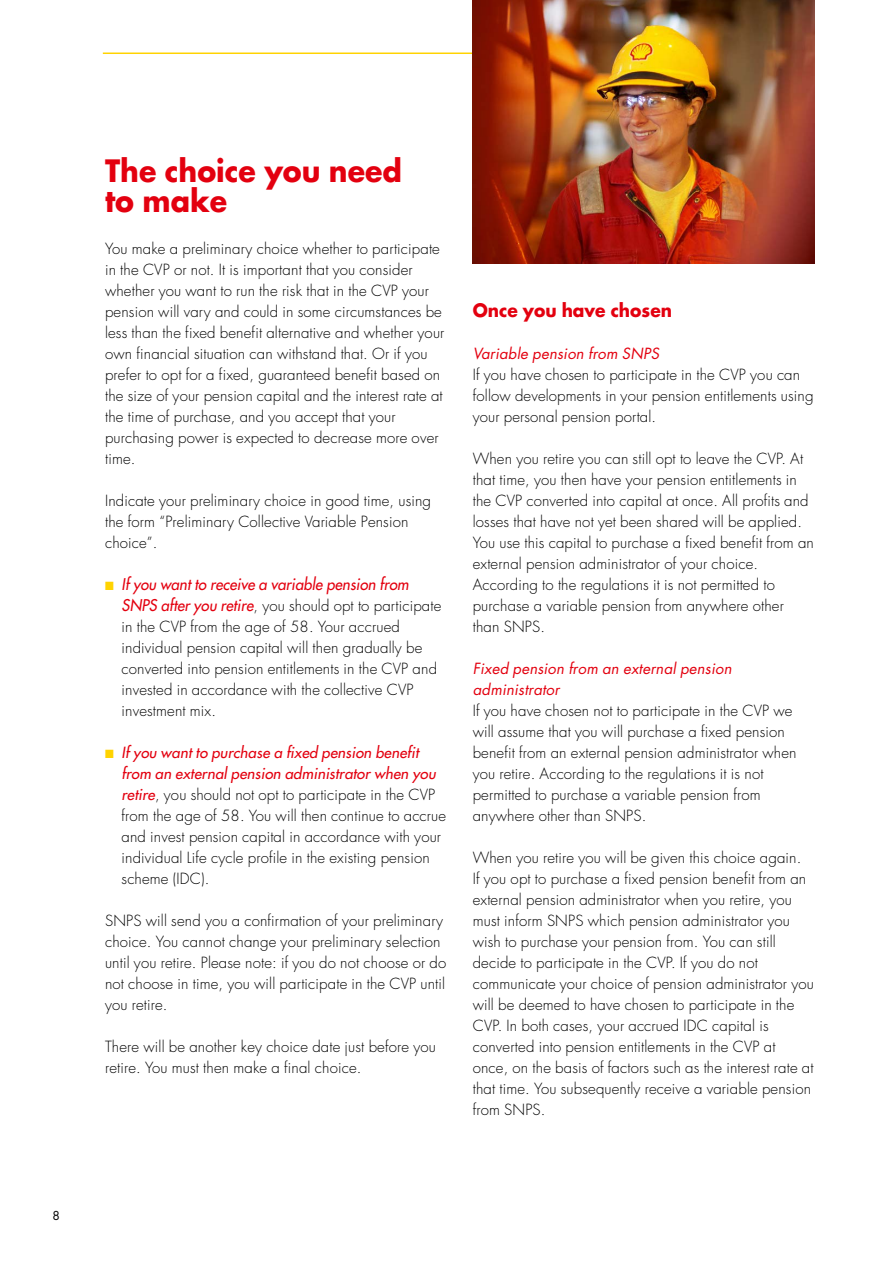
<style>
.page{position:relative;width:893px;height:1263px;background:#fff}
.page>*{position:absolute;margin:0;border:0;box-sizing:border-box;transform-origin:0 0}
.t1{font:700 30px/30px "Futura Std";color:#e3000f;scale:.95 1}
.t2{font:700 18px "Futura Std";color:#e3000f;scale:.95 1}
.t3{font:italic 500 15.75px "Futura Std";letter-spacing:.005em;color:#e3000f;scale:.95 1}
.t4{font:300 15px/21px "Futura Std";letter-spacing:.01em;color:#000}
.t5{font:italic 15px/21px "Futura Std";letter-spacing:.01em;color:#e3000f}
.t6{font:12px "Futura Std";color:#000}
.s1{color:#ffd300}
.s2{font-weight:500;font-style:italic;font-size:15.75px;color:#e3000f}
.s3{font-weight:500;font-style:italic;color:#e3000f}
</style>
<div class="page">
<hr style="left:103px;top:53px;width:711px;height:1px;background:#ffd300">
<img style="left:473px;top:0;width:341px;height:263px">
<p class="t6" style="left:52px;top:1208px;width:9px">8</p>
<h1 class="t1" style="left:105px;top:156px;width:314px">The choice you need to make</h1>
<p class="t4" style="left:105px;top:239px;width:341px">You make a preliminary choice whether to participate in the CVP or not. It is important that you consider whether you want to run the risk that in the CVP your pension will vary and could in some circumstances be less than the fixed benefit alternative and whether your own financial situation can withstand that. Or if you prefer to opt for a fixed, guaranteed benefit based on the size of your pension capital and the interest rate at the time of purchase, and you accept that your purchasing power is expected to decrease more over time.</p>
<p class="t4" style="left:105px;top:491px;width:328px">Indicate your preliminary choice in good time, using the form “Preliminary Collective Variable Pension choice”.</p>
<p class="t3" style="left:105px;top:574px;width:321px"><span class="s1">■</span> If you want to receive a variable pension from</p>
<p class="t4" style="left:122px;top:596px;width:321px"><span class="s2">SNPS after you retire</span>, you should opt to participate in the CVP from the age of 58. Your accrued individual pension capital will then gradually be converted into pension entitlements in the CVP and invested in accordance with the collective CVP investment mix.</p>
<p class="t4" style="left:122px;top:743px;width:326px;text-indent:-16px"><span class="s1">■</span> <span class="s3">If you want to purchase a fixed pension benefit from an external pension administrator when you retire</span>, you should not opt to participate in the CVP from the age of 58. You will then continue to accrue and invest pension capital in accordance with your individual Life cycle profile in the existing pension scheme (IDC).</p>
<p class="t4" style="left:105px;top:911px;width:343px">SNPS will send you a confirmation of your preliminary choice. You cannot change your preliminary selection until you retire. Please note: if you do not choose or do not choose in time, you will participate in the CVP until you retire.</p>
<p class="t4" style="left:105px;top:1037px;width:332px">There will be another key choice date just before you retire. You must then make a final choice.</p>
<p class="t2" style="left:473px;top:298px;width:211px">Once you have chosen</p>
<p class="t5" style="left:473px;top:343px;width:188px">Variable pension from SNPS</p>
<p class="t4" style="left:473px;top:365px;width:342px">If you have chosen to participate in the CVP you can follow developments in your pension entitlements using your personal pension portal.</p>
<p class="t4" style="left:473px;top:449px;width:343px">When you retire you can still opt to leave the CVP. At that time, you then have your pension entitlements in the CVP converted into capital at once. All profits and losses that have not yet been shared will be applied.<br>You use this capital to purchase a fixed benefit from an external pension administrator of your choice.<br>According to the regulations it is not permitted to purchase a variable pension from anywhere other than SNPS.</p>
<p class="t5" style="left:473px;top:658px;width:260px">Fixed pension from an external pension administrator</p>
<p class="t4" style="left:473px;top:701px;width:325px">If you have chosen not to participate in the CVP we will assume that you will purchase a fixed pension benefit from an external pension administrator when you retire. According to the regulations it is not permitted to purchase a variable pension from anywhere other than SNPS.</p>
<p class="t4" style="left:473px;top:848px;width:343px">When you retire you will be given this choice again.<br>If you opt to purchase a fixed pension benefit from an external pension administrator when you retire, you must inform SNPS which pension administrator you wish to purchase your pension from. You can still decide to participate in the CVP. If you do not communicate your choice of pension administrator you will be deemed to have chosen to participate in the CVP. In both cases, your accrued IDC capital is converted into pension entitlements in the CVP at once, on the basis of factors such as the interest rate at that time. You subsequently receive a variable pension from SNPS.</p>
</div>
